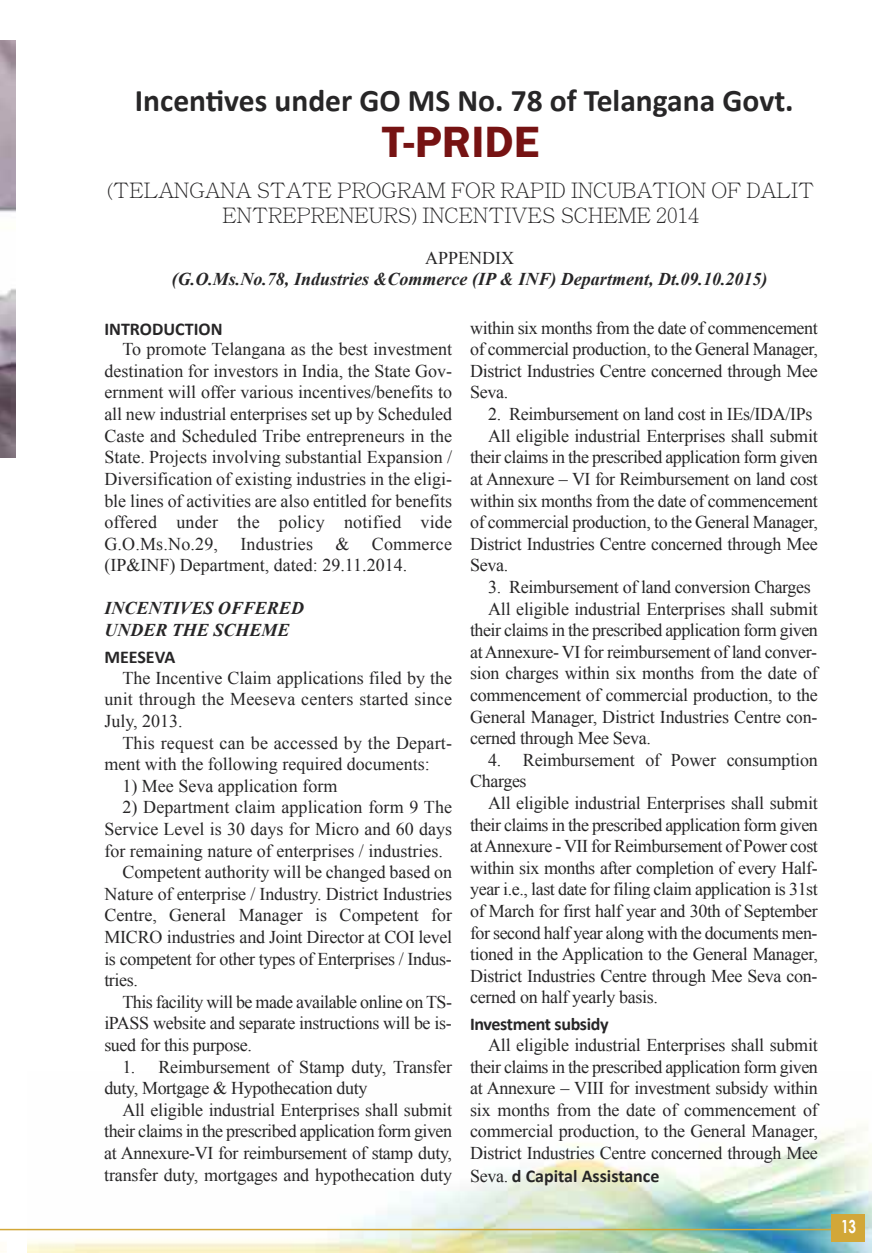
<style>
.page{position:relative;width:872px;height:1253px;background:#fff}
.page>*{position:absolute;margin:0;border:0;box-sizing:border-box;transform-origin:0 0}
.t1{font:600 45px "Franklin Gothic";color:#761313}
.t2{font:700 31.5px "Calibri";color:#272627}
.t3{font:300 21px/25.2px "Adobe Ming Std";color:#272627;text-align:center}
.t4{font:18px/21.6px "Times New Roman";letter-spacing:-.015em;color:#272627;text-align:justify}
.t5{font:italic 700 18px/21.9px "Times New Roman";color:#272627}
.t6{font:700 18px "Calibri";color:#272627}
.t7{font:18px "Times New Roman";letter-spacing:.005em;color:#272627}
.t8{font:700 18px "Calibri";letter-spacing:-.02em;color:#272627}
.t9{font:700 18px "Century Gothic";color:#fff;scale:.75 1}
.s1{font-family:"Times New Roman";font-weight:400}
</style>
<div class="page">
<img style="left:0;top:1228px;width:6px;height:24px">
<img style="left:28px;top:1127px;width:844px;height:126px">
<div style="left:831px;top:1214px;width:33px;height:28px;background:#d2a738"></div>
<hr style="left:0;top:1229px;width:830px;height:1px;background:#d2a738">
<div style="left:0;top:41px;width:19px;height:417px;background:linear-gradient(to bottom,#fff,#fff)"></div>
<img style="left:0;top:41px;width:15px;height:417px">
<h2 class="t2" style="left:135px;top:88px;width:660px">Incentives under GO MS No. 78 of Telangana Govt.</h2>
<h1 class="t1" style="left:382px;top:116px;width:159px">t-PRiDE</h1>
<p class="t3" style="left:107px;top:177px;width:708px">(TELANGANA STATE PROGRAM FOR RAPID INCUBATION OF DALIT<br>ENTREPRENEURS) INCENTIVES SCHEME 2014</p>
<p class="t4" style="left:425px;top:247px;width:91px">APPENDIX</p>
<p class="t5" style="left:172px;top:268px;width:597px">(G.O.Ms.No.78, Industries &amp;Commerce (IP &amp; INF) Department, Dt.09.10.2015)</p>
<p class="t6" style="left:104px;top:321px;width:120px">INTRODUCTION</p>
<p class="t4" style="left:104px;top:338px;width:349px;text-indent:18px">To promote Telangana as the best investment destination for investors in India, the State Gov&shy;ernment will offer various incentives/benefits to all new industrial enterprises set up by Scheduled Caste and Scheduled Tribe entrepreneurs in the State. Projects involving substantial Expansion / Diversification of existing industries in the eligi&shy;ble lines of activities are also entitled for benefits offered under the policy notified vide G.O.Ms.No.29, Industries &amp; Commerce (IP&amp;INF) Department, dated: 29.11.2014.</p>
<p class="t5" style="left:104px;top:597px;width:201px">INCENTIVES OFFERED<br>UNDER THE SCHEME</p>
<p class="t6" style="left:104px;top:650px;width:72px">MEESEVA</p>
<p class="t4" style="left:104px;top:667px;width:349px;text-indent:18px">The Incentive Claim applications filed by the unit through the Meeseva centers started since July, 2013.</p>
<p class="t4" style="left:104px;top:732px;width:349px;text-indent:18px">This request can be accessed by the Depart&shy;ment with the following required documents:</p>
<p class="t4" style="left:122px;top:775px;width:216px">1) Mee Seva application form</p>
<p class="t7" style="left:122px;top:797px;width:331px">2) Department claim application form 9 The</p>
<p class="t4" style="left:104px;top:818px;width:349px">Service Level is 30 days for Micro and 60 days</p>
<p class="t4" style="left:104px;top:840px;width:340px">for remaining nature of enterprises / industries.</p>
<p class="t4" style="left:122px;top:861px;width:331px">Competent authority will be changed based on</p>
<p class="t4" style="left:104px;top:883px;width:349px">Nature of enterprise / Industry. District Industries</p>
<p class="t4" style="left:104px;top:904px;width:349px">Centre, General Manager is Competent for</p>
<p class="t4" style="left:104px;top:926px;width:349px">MICRO industries and Joint Director at COI level</p>
<p class="t4" style="left:104px;top:948px;width:349px">is competent for other types of Enterprises / Indus-</p>
<p class="t4" style="left:104px;top:969px;width:35px">tries.</p>
<p class="t4" style="left:122px;top:991px;width:331px">This facility will be made available online on TS-</p>
<p class="t4" style="left:104px;top:1012px;width:349px">iPASS website and separate instructions will be is-</p>
<p class="t4" style="left:104px;top:1034px;width:149px">sued for this purpose.</p>
<p class="t4" style="left:104px;top:1056px;width:349px;text-indent:18px">1. Reimbursement of Stamp duty, Transfer duty, Mortgage &amp; Hypothecation duty</p>
<p class="t4" style="left:104px;top:1099px;width:349px;text-indent:18px">All eligible industrial Enterprises shall submit their claims in the prescribed application form given at Annexure-VI for reimbursement of stamp duty, transfer duty, mortgages and hypothecation duty</p>
<p class="t4" style="left:470px;top:317px;width:349px">within six months from the date of commencement of commercial production, to the General Manager, District Industries Centre concerned through Mee Seva.</p>
<p class="t4" style="left:488px;top:403px;width:326px">2. Reimbursement on land cost in IEs/IDA/IPs</p>
<p class="t4" style="left:488px;top:425px;width:331px">All eligible industrial Enterprises shall submit</p>
<p class="t4" style="left:470px;top:446px;width:349px">their claims in the prescribed application form given</p>
<p class="t4" style="left:470px;top:468px;width:349px">at Annexure – VI for Reimbursement on land cost</p>
<p class="t4" style="left:470px;top:490px;width:349px">within six months from the date of commencement</p>
<p class="t4" style="left:470px;top:511px;width:349px">of commercial production, to the General Manager,</p>
<p class="t4" style="left:470px;top:533px;width:349px">District Industries Centre concerned through Mee</p>
<p class="t4" style="left:470px;top:554px;width:40px">Seva.</p>
<p class="t4" style="left:488px;top:576px;width:324px">3. Reimbursement of land conversion Charges</p>
<p class="t4" style="left:488px;top:598px;width:331px">All eligible industrial Enterprises shall submit</p>
<p class="t4" style="left:470px;top:619px;width:349px">their claims in the prescribed application form given</p>
<p class="t4" style="left:470px;top:641px;width:348px">atAnnexure- VI for reimbursement of land conver-</p>
<p class="t4" style="left:470px;top:662px;width:349px">sion charges within six months from the date of</p>
<p class="t4" style="left:470px;top:684px;width:349px">commencement of commercial production, to the</p>
<p class="t4" style="left:470px;top:706px;width:349px">General Manager, District Industries Centre con-</p>
<p class="t4" style="left:470px;top:727px;width:182px">cerned through Mee Seva.</p>
<p class="t4" style="left:470px;top:749px;width:349px;text-indent:18px">4. Reimbursement of Power consumption<br>Charges</p>
<p class="t4" style="left:470px;top:792px;width:349px;text-indent:18px">All eligible industrial Enterprises shall submit their claims in the prescribed application form given atAnnexure - VII for Reimbursement of Power cost within six months after completion of every Half&shy;year i.e., last date for filing claim application is 31st of March for first half year and 30th of September for second half year along with the documents men&shy;tioned in the Application to the General Manager, District Industries Centre through Mee Seva con&shy;cerned on half yearly basis.</p>
<p class="t8" style="left:470px;top:1017px;width:140px">Investment subsidy</p>
<p class="t4" style="left:470px;top:1034px;width:349px;text-indent:18px">All eligible industrial Enterprises shall submit their claims in the prescribed application form given at Annexure – VIII for investment subsidy within six months from the date of commencement of commercial production, to the General Manager, District Industries Centre concerned through Mee</p>
<p class="t6" style="left:470px;top:1168px;width:191px"><span class="s1">Seva.</span> d Capital Assistance</p>
<p class="t9" style="left:841px;top:1215px;width:22px">13</p>
</div>
